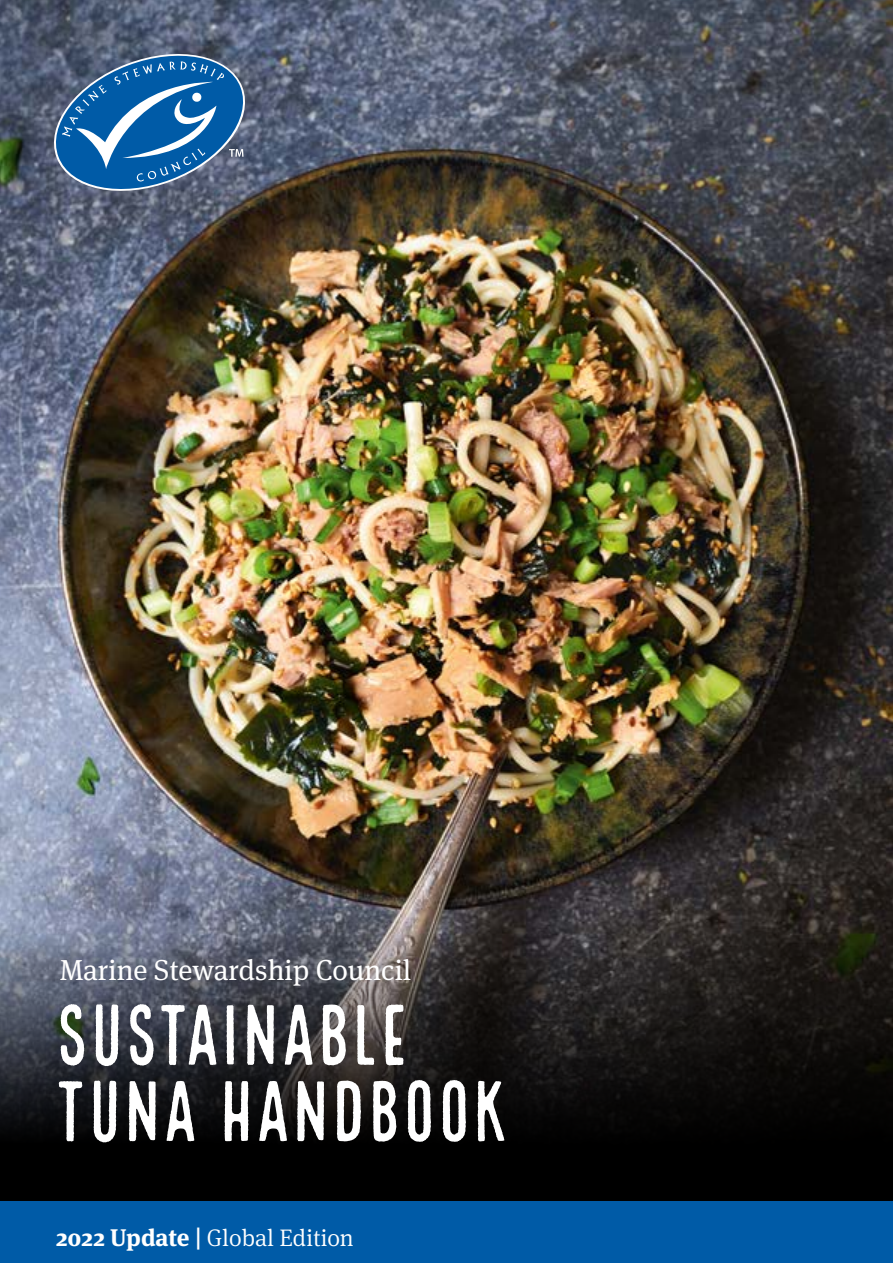
<style>
.page{position:relative;width:893px;height:1263px;background:#fff}
.page>*{position:absolute;margin:0;border:0;box-sizing:border-box;transform-origin:0 0}
.t1{font:84px/76.2px "Local Brewery Four";letter-spacing:-.01em;color:#fff}
.t2{font:28.95px "Meta Serif Pro";color:#fff}
.t3{font:300 24px "Meta Serif Pro";color:#fff}
.s1{font-weight:700}
</style>
<div class="page">
<img style="left:0;top:0;width:893px;height:779px">
<img style="left:0;top:779px;width:893px;height:422px">
<svg style="left:54px;top:54px;width:191px;height:137px;background:#3a73a7"></svg>
<div style="left:0;top:1201px;width:893px;height:62px;background:#005ba7"></div>
<p class="t2" style="left:60px;top:949px;width:353px">Marine Stewardship Council</p>
<h1 class="t1" style="left:54px;top:1004px;width:457px">SUSTAINABLE<br>TUNA HANDBOOK</h1>
<p class="t3" style="left:56px;top:1220px;width:299px"><span class="s1">2022 Update |</span> Global Edition</p>
</div>
